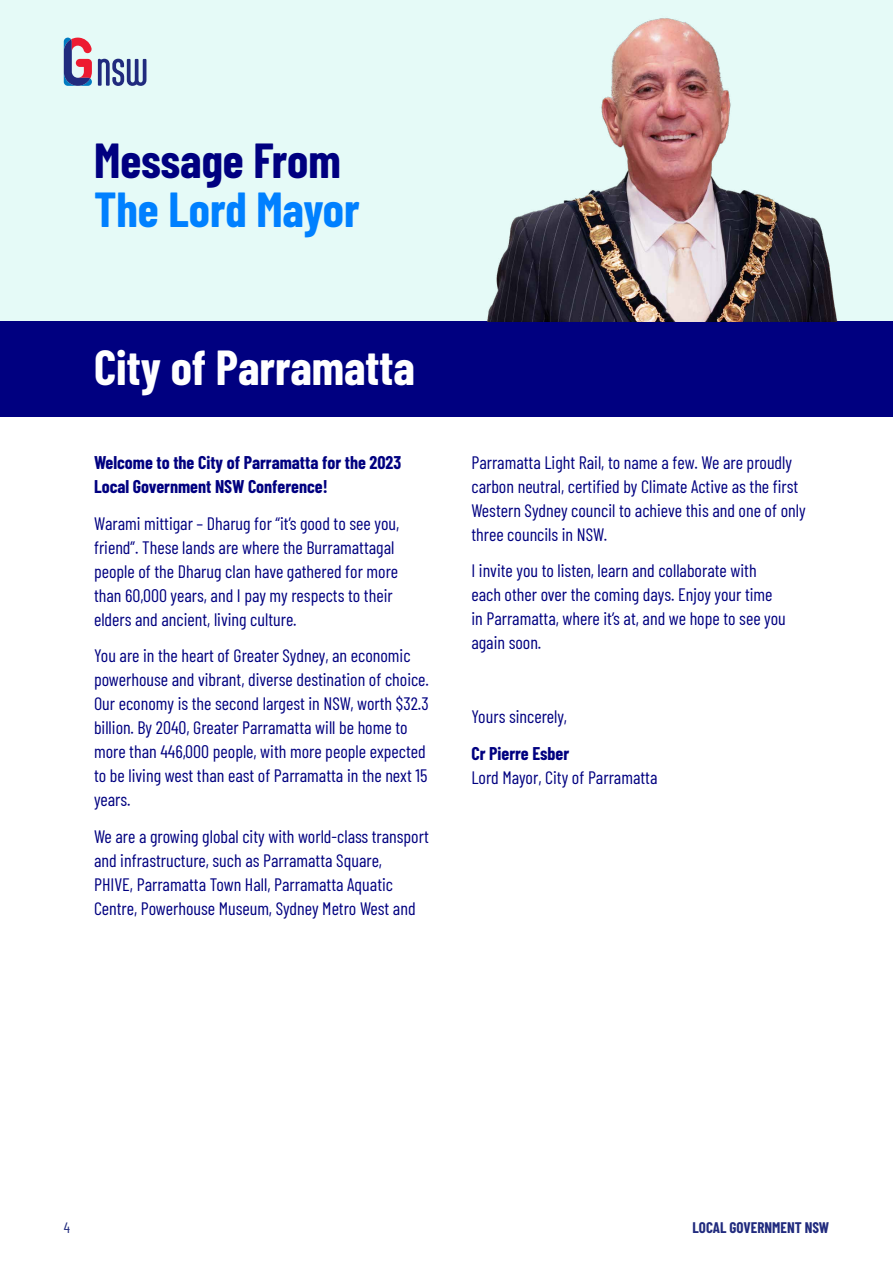
<style>
.page{position:relative;width:893px;height:1263px;background:#fff}
.page>*{position:absolute;margin:0;border:0;box-sizing:border-box;transform-origin:0 0}
.t1{font:700 48px "Barlow Condensed";color:#fff}
.t2{font:700 48px "Barlow Condensed";color:#0080ff}
.t3{font:700 48px "Barlow Condensed";color:#000080}
.t4{font:18px/24px "Barlow Condensed";color:#000080}
.t5{font:700 18px/24px "Barlow Condensed";color:#000080}
.t6{font:700 15px "Barlow Condensed";color:#212b7e}
.t7{font:15px "Barlow Condensed";color:#212b7e}
</style>
<div class="page">
<div style="left:0;top:0;width:893px;height:357px;background:#e5faf7"></div>
<div style="left:0;top:321px;width:893px;height:96px;background:#000080"></div>
<img style="left:487px;top:18px;width:351px;height:303px">
<svg style="left:64px;top:38px;width:28px;height:48px"></svg>
<svg style="left:98px;top:59px;width:48px;height:27px"></svg>
<h1 class="t3" style="left:94px;top:126px;width:248px">Message From</h1>
<h1 class="t2" style="left:94px;top:176px;width:267px">The Lord Mayor</h1>
<h1 class="t1" style="left:94px;top:334px;width:322px">City of Parramatta</h1>
<p class="t5" style="left:94px;top:449px;width:309px">Welcome to the City of Parramatta for the 2023<br>Local Government NSW Conference!</p>
<p class="t4" style="left:94px;top:510px;width:307px">Warami mittigar – Dharug for “it’s good to see you, friend”. These lands are where the Burramattagal people of the Dharug clan have gathered for more than 60,000 years, and I pay my respects to their elders and ancient, living culture.</p>
<p class="t4" style="left:94px;top:642px;width:336px">You are in the heart of Greater Sydney, an economic powerhouse and vibrant, diverse destination of choice.<br>Our economy is the second largest in NSW, worth $32.3 billion. By 2040, Greater Parramatta will be home to more than 446,000 people, with more people expected to be living west than east of Parramatta in the next 15 years.</p>
<p class="t4" style="left:94px;top:823px;width:336px">We are a growing global city with world-class transport and infrastructure, such as Parramatta Square,<br>PHIVE, Parramatta Town Hall, Parramatta Aquatic Centre, Powerhouse Museum, Sydney Metro West and</p>
<p class="t4" style="left:471px;top:449px;width:336px">Parramatta Light Rail, to name a few. We are proudly carbon neutral, certified by Climate Active as the first Western Sydney council to achieve this and one of only three councils in NSW.</p>
<p class="t4" style="left:471px;top:558px;width:316px">I invite you to listen, learn and collaborate with each other over the coming days. Enjoy your time in Parramatta, where it’s at, and we hope to see you again soon.</p>
<p class="t4" style="left:471px;top:703px;width:97px">Yours sincerely,</p>
<p class="t5" style="left:471px;top:740px;width:99px">Cr Pierre Esber</p>
<p class="t4" style="left:471px;top:764px;width:188px">Lord Mayor, City of Parramatta</p>
<p class="t7" style="left:64px;top:1217px;width:8px">4</p>
<p class="t6" style="left:693px;top:1217px;width:138px">LOCAL GOVERNMENT NSW</p>
</div>
